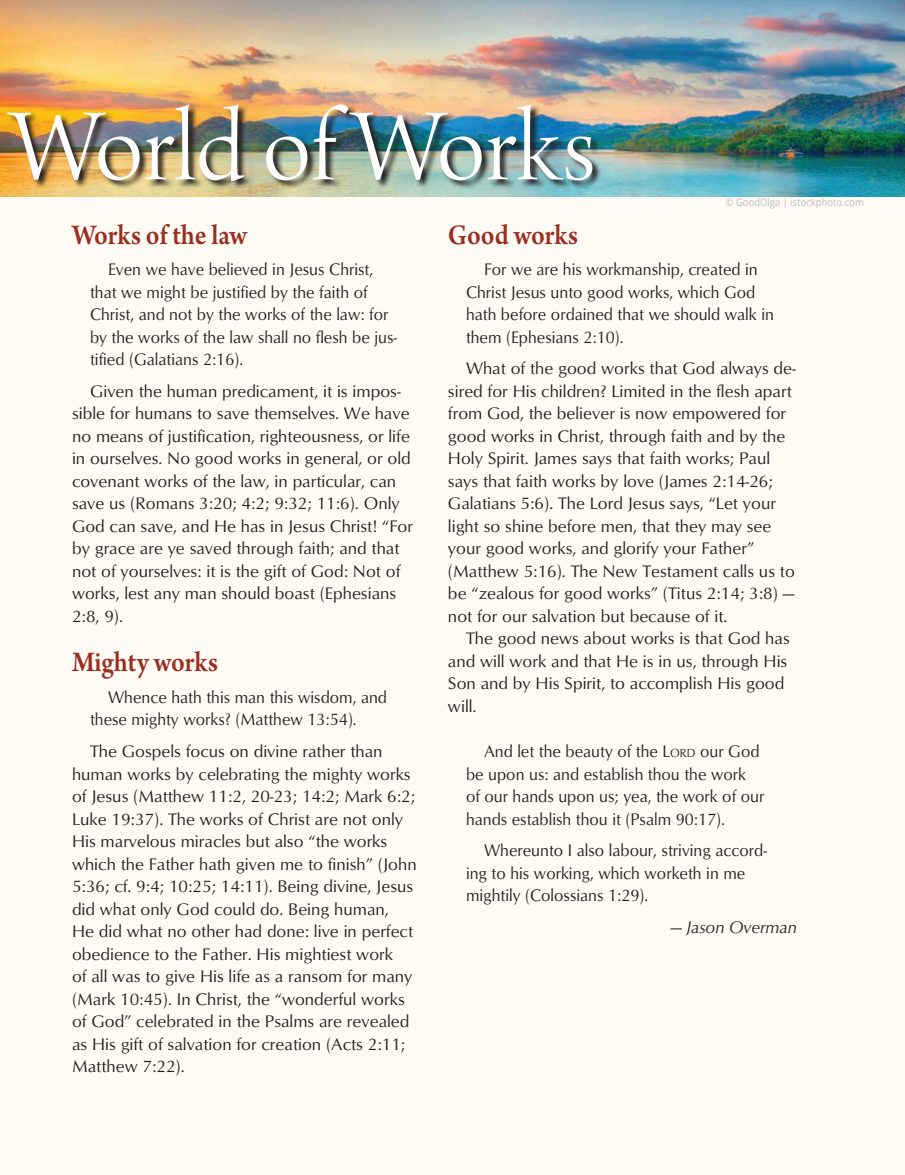
<style>
.page{position:relative;width:905px;height:1175px;background:#fff}
.page>*{position:absolute;margin:0;border:0;box-sizing:border-box;transform-origin:0 0}
.t1{font:108px "Arno Pro Light Display";color:#fff}
.Page_16_Subhead{font:600 30px "Arno Pro";color:#9a2e21;scale:.9 1}
.Article_-_Main_text_10_5x13{font:17.25px/22.5px "Optimum";color:#231f20}
.Page_16_Scriptures{font:17.25px/22.5px "Optimum";color:#231f20;scale:.95 1}
.Article_-_Main_text_10_5x13-2{font:italic 17.25px "Optimum";color:#231f20}
.t2{font:10.5px "Open Sans";color:#bcbdc0;scale:.9 1}
.s1{font-style:inherit}
.s2{font-size:12.15px}
</style>
<div class="page">
<div style="left:0;top:0;width:904px;height:1174px;background:#fefbf4"></div>
<img style="left:0;top:0;width:904px;height:197px">
<img style="left:0;top:51px;width:601px;height:139px">
<h1 class="t1" style="left:10px;top:88px;width:587px">World of Works</h1>
<p class="t2" style="left:725px;top:195px;width:155px">© GoodOlga | istockphoto.com</p>
<p class="Page_16_Subhead" style="left:72px;top:217px;width:196px">Works of the law</p>
<p class="Page_16_Scriptures" style="left:90px;top:258px;width:325px;text-indent:18px">Even we have believed in Jesus Christ, that we might be justified by the faith of Christ, and not by the works of the law: for by the works of the law shall no flesh be jus&shy;tified (Galatians 2:16).</p>
<p class="Article_-_Main_text_10_5x13" style="left:72px;top:379px;width:342px;text-indent:18px">Given the human predicament, it is impos&shy;sible for humans to save themselves. We have no means of justification, righteousness, or life in ourselves. No good works in general, or old covenant works of the law, in particular, can save us (Romans 3:20; 4:2; 9:32; 11:6). Only God can save, and He has in Jesus Christ! “For by grace are ye saved through faith; and that not of yourselves: it is the gift of God: Not of works, lest any man should boast (Ephesians 2:8, 9).</p>
<p class="Page_16_Subhead" style="left:72px;top:645px;width:164px">Mighty works</p>
<p class="Page_16_Scriptures" style="left:90px;top:685px;width:314px;text-indent:18px">Whence hath this man this wisdom, and these mighty works? (Matthew 13:54).</p>
<p class="Article_-_Main_text_10_5x13" style="left:72px;top:739px;width:346px;text-indent:18px">The Gospels focus on divine rather than human works by celebrating the mighty works of Jesus (Matthew 11:2, 20-23; 14:2; Mark 6:2; Luke 19:37). The works of Christ are not only His marvelous miracles but also “the works which the Father hath given me to finish” (John 5:36; cf. 9:4; 10:25; 14:11). Being divine, Jesus did what only God could do. Being human,<br>He did what no other had done: live in perfect obedience to the Father. His mightiest work<br>of all was to give His life as a ransom for many (Mark 10:45). In Christ, the “wonderful works of God” celebrated in the Psalms are revealed as His gift of salvation for creation (Acts 2:11; Matthew 7:22).</p>
<p class="Page_16_Subhead" style="left:448px;top:217px;width:146px">Good works</p>
<p class="Page_16_Scriptures" style="left:466px;top:258px;width:326px;text-indent:18px">For we are his workmanship, created in Christ Jesus unto good works, which God hath before ordained that we should walk in them (Ephesians 2:10).</p>
<p class="Article_-_Main_text_10_5x13" style="left:448px;top:357px;width:349px;text-indent:18px">What of the good works that God always de&shy;sired for His children? Limited in the flesh apart from God, the believer is now empowered for good works in Christ, through faith and by the Holy Spirit. James says that faith works; Paul says that faith works by love (James 2:14-26; Galatians 5:6). The Lord Jesus says, “Let your light so shine before men, that they may see your good works, and glorify your Father” (Matthew 5:16). The New Testament calls us to be “zealous for good works” (Titus 2:14; 3:8) — not for our salvation but because of it.</p>
<p class="Article_-_Main_text_10_5x13" style="left:448px;top:627px;width:343px;text-indent:18px">The good news about works is that God has and will work and that He is in us, through His Son and by His Spirit, to accomplish His good will.</p>
<p class="Page_16_Scriptures" style="left:466px;top:739px;width:315px;text-indent:18px">And let the beauty of the <span class="s1">L</span><span class="s2">ord</span> our God be upon us: and establish thou the work<br>of our hands upon us; yea, the work of our hands establish thou it (Psalm 90:17).</p>
<p class="Page_16_Scriptures" style="left:466px;top:838px;width:318px;text-indent:18px">Whereunto I also labour, striving accord&shy;ing to his working, which worketh in me mightily (Colossians 1:29).</p>
<p class="Article_-_Main_text_10_5x13-2" style="left:670px;top:917px;width:128px">— Jason Overman</p>
</div>
